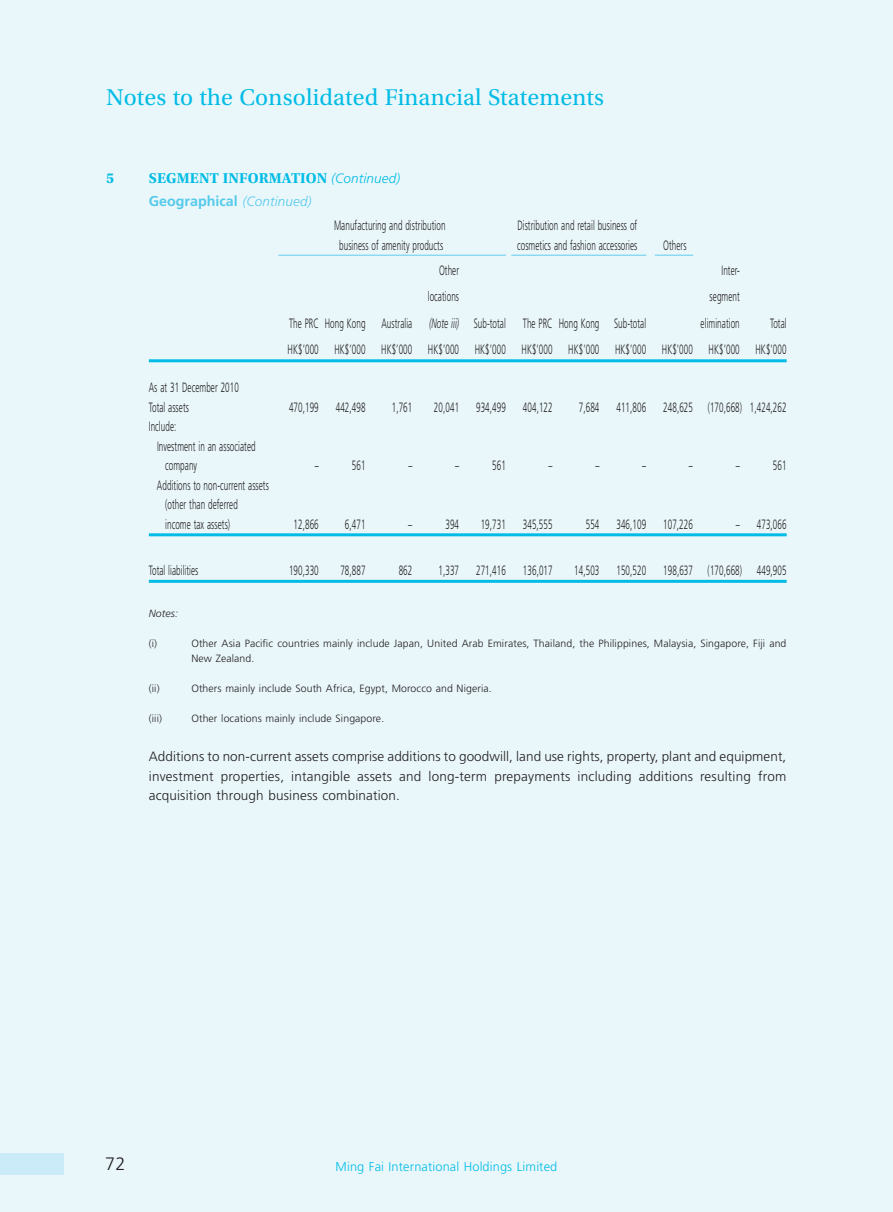
<style>
.page{position:relative;width:893px;height:1212px;background:#e9f7fb}
.page>*{position:absolute;margin:0;border:0;box-sizing:border-box;transform-origin:0 0}
.t1{font:24px "Utopia Std";letter-spacing:.01em;color:#02bce5}
.t2{font:300 18px "Frutiger LT Std";color:#231f20}
.t3{font:700 15px "Utopia Std";letter-spacing:.01em;color:#02bce5}
.t4{font:700 14.25px "Frutiger LT Std";color:#54caea}
.t5{font:300 13.5px/19.5px "Frutiger LT Std";letter-spacing:.01em;color:#231f20;scale:.6 1}
.t6{font:300 13.5px/19.5px "Frutiger LT Std";letter-spacing:.01em;color:#231f20;text-align:justify}
.t7{font:300 12.75px "Frutiger LT Std";letter-spacing:.01em;color:#02bce5}
.t8{font:300 10.5px/15px "Frutiger LT Std";letter-spacing:.01em;color:#231f20}
.t9{font:italic 300 10.5px "Frutiger LT Std";letter-spacing:.01em;color:#231f20}
.s1{font-family:"Frutiger LT Std";font-weight:300;font-style:italic;font-size:13.5px}
.s2{font-weight:300;font-style:italic;font-size:13.5px}
.s3{font-style:italic}
</style>
<div class="page">
<div style="left:0;top:1154px;width:64px;height:21px;background:#caebf7"></div>
<hr style="left:279px;top:255px;width:227px;height:1px;background:#63ccec">
<hr style="left:511px;top:255px;width:135px;height:1px;background:#63ccec">
<hr style="left:655px;top:255px;width:38px;height:1px;background:#63ccec">
<hr style="left:149px;top:359px;width:638px;height:3px;background:#02bce5">
<hr style="left:149px;top:533px;width:638px;height:3px;background:#02bce5">
<hr style="left:149px;top:580px;width:638px;height:3px;background:#02bce5">
<p class="t1" style="left:106px;top:84px;width:499px">Notes to the Consolidated Financial Statements</p>
<p class="t3" style="left:106px;top:169px;width:9px">5</p>
<p class="t3" style="left:149px;top:169px;width:253px">SEGMENT INFORMATION <span class="s1">(Continued)</span></p>
<p class="t4" style="left:149px;top:193px;width:164px">Geographical <span class="s2">(Continued)</span></p>
<p class="t5" style="left:334px;top:216px;width:187px">Manufacturing and distribution</p>
<p class="t5" style="left:517px;top:216px;width:201px">Distribution and retail business of</p>
<p class="t5" style="left:339px;top:235px;width:175px">business of amenity products</p>
<p class="t5" style="left:517px;top:235px;width:202px">cosmetics and fashion accessories</p>
<p class="t5" style="left:663px;top:235px;width:40px">Others</p>
<p class="t5" style="left:439px;top:261px;width:35px">Other</p>
<p class="t5" style="left:721px;top:261px;width:32px">Inter-</p>
<p class="t5" style="left:428px;top:287px;width:54px">locations</p>
<p class="t5" style="left:710px;top:287px;width:52px">segment</p>
<p class="t5" style="left:289px;top:313px;width:363px">The PRC Hong Kong Australia <span class="s3">(Note iii)</span> Sub-total</p>
<p class="t5" style="left:523px;top:313px;width:207px">The PRC Hong Kong Sub-total</p>
<p class="t5" style="left:701px;top:313px;width:67px">elimination</p>
<p class="t5" style="left:288px;top:310px;width:833px;line-height:26.2px;text-align:right">Total<br>HK$’000 HK$’000 HK$’000 HK$’000 HK$’000 HK$’000 HK$’000 HK$’000 HK$’000 HK$’000 HK$’000</p>
<p class="t5" style="left:149px;top:378px;width:152px">As at 31 December 2010<br>Total assets</p>
<p class="t5" style="left:289px;top:398px;width:51px">470,199</p>
<p class="t5" style="left:336px;top:398px;width:51px">442,498</p>
<p class="t5" style="left:392px;top:398px;width:36px">1,761</p>
<p class="t5" style="left:434px;top:398px;width:44px">20,041</p>
<p class="t5" style="left:476px;top:398px;width:51px">934,499</p>
<p class="t5" style="left:523px;top:398px;width:51px">404,122</p>
<p class="t5" style="left:579px;top:398px;width:36px">7,684</p>
<p class="t5" style="left:616px;top:398px;width:51px">411,806</p>
<p class="t5" style="left:663px;top:398px;width:207px">248,625 (170,668) 1,424,262</p>
<p class="t5" style="left:149px;top:417px;width:48px">Include:</p>
<p class="t5" style="left:157px;top:437px;width:166px">Investment in an associated</p>
<p class="t5" style="left:165px;top:456px;width:55px">company</p>
<p class="t5" style="left:315px;top:456px;width:8px">–</p>
<p class="t5" style="left:352px;top:456px;width:24px">561</p>
<p class="t5" style="left:408px;top:456px;width:8px">–</p>
<p class="t5" style="left:455px;top:456px;width:8px">–</p>
<p class="t5" style="left:492px;top:456px;width:24px">561</p>
<p class="t5" style="left:549px;top:456px;width:8px">–</p>
<p class="t5" style="left:595px;top:456px;width:8px">–</p>
<p class="t5" style="left:642px;top:456px;width:8px">–</p>
<p class="t5" style="left:689px;top:456px;width:8px">–</p>
<p class="t5" style="left:736px;top:456px;width:8px">–</p>
<p class="t5" style="left:773px;top:456px;width:24px">561</p>
<p class="t5" style="left:165px;top:476px;width:174px;text-indent:-8px">Additions to non-current assets (other than deferred<br>income tax assets)</p>
<p class="t5" style="left:294px;top:515px;width:44px">12,866</p>
<p class="t5" style="left:345px;top:515px;width:36px">6,471</p>
<p class="t5" style="left:408px;top:515px;width:8px">–</p>
<p class="t5" style="left:445px;top:515px;width:24px">394</p>
<p class="t5" style="left:481px;top:515px;width:44px">19,731</p>
<p class="t5" style="left:523px;top:515px;width:51px">345,555</p>
<p class="t5" style="left:586px;top:515px;width:24px">554</p>
<p class="t5" style="left:616px;top:515px;width:51px">346,109</p>
<p class="t5" style="left:663px;top:515px;width:51px">107,226</p>
<p class="t5" style="left:736px;top:515px;width:86px">– 473,066</p>
<p class="t5" style="left:149px;top:561px;width:84px">Total liabilities</p>
<p class="t5" style="left:289px;top:561px;width:51px">190,330</p>
<p class="t5" style="left:340px;top:561px;width:44px">78,887</p>
<p class="t5" style="left:399px;top:561px;width:24px">862</p>
<p class="t5" style="left:438px;top:561px;width:36px">1,337</p>
<p class="t5" style="left:476px;top:561px;width:51px">271,416</p>
<p class="t5" style="left:523px;top:561px;width:51px">136,017</p>
<p class="t5" style="left:574px;top:561px;width:44px">14,503</p>
<p class="t5" style="left:616px;top:561px;width:51px">150,520</p>
<p class="t5" style="left:663px;top:561px;width:207px">198,637 (170,668) 449,905</p>
<p class="t9" style="left:149px;top:608px;width:31px">Notes:</p>
<p class="t8" style="left:149px;top:636px;width:10px">(i)</p>
<p class="t8" style="left:191px;top:636px;width:597px">Other Asia Pacific countries mainly include Japan, United Arab Emirates, Thailand, the Philippines, Malaysia, Singapore, Fiji and<br>New Zealand.</p>
<p class="t8" style="left:149px;top:681px;width:12px">(ii)</p>
<p class="t8" style="left:191px;top:681px;width:302px">Others mainly include South Africa, Egypt, Morocco and Nigeria.</p>
<p class="t8" style="left:149px;top:711px;width:15px">(iii)</p>
<p class="t8" style="left:191px;top:711px;width:194px">Other locations mainly include Singapore.</p>
<p class="t6" style="left:149px;top:747px;width:639px">Additions to non-current assets comprise additions to goodwill, land use rights, property, plant and equipment, investment properties, intangible assets and long-term prepayments including additions resulting from acquisition through business combination.</p>
<p class="t2" style="left:105px;top:1154px;width:22px">72</p>
<p class="t7" style="left:336px;top:1159px;width:223px">Ming Fai International Holdings Limited</p>
</div>
